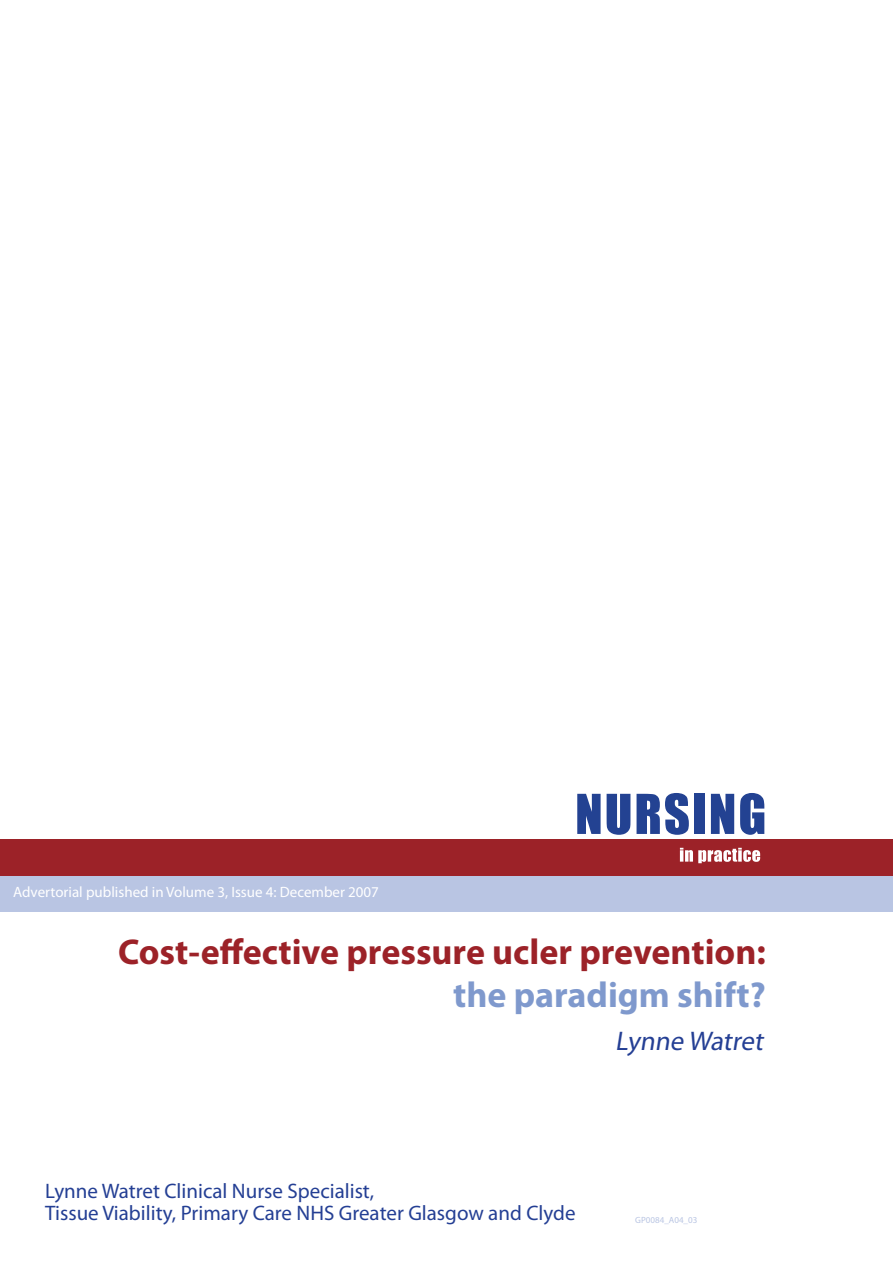
<style>
.page{position:relative;width:893px;height:1263px;background:#fff}
.page>*{position:absolute;margin:0;border:0;box-sizing:border-box;transform-origin:0 0}
.t1{font:700 36px "Myriad Pro";color:#9c2228}
.t2{font:700 36px "Myriad Pro";color:#7f99cd}
.t3{font:italic 27px "Myriad Pro";color:#243f94}
.t4{font:21px "Myriad Pro";color:#243f94}
.t5{font:15px "Myriad Pro";color:#fff}
.t6{font:9px "Myriad Pro";color:#b9c5e3}
</style>
<div class="page">
<div style="left:0;top:875px;width:893px;height:36px;background:#b9c5e3"></div>
<div style="left:0;top:839px;width:893px;height:36px;background:#9c2228"></div>
<svg style="left:577px;top:794px;width:24px;height:40px"></svg>
<svg style="left:607px;top:794px;width:23px;height:41px"></svg>
<svg style="left:636px;top:793px;width:53px;height:42px"></svg>
<div style="left:694px;top:794px;width:10px;height:40px;background:#234292"></div>
<svg style="left:711px;top:794px;width:23px;height:40px"></svg>
<svg style="left:740px;top:793px;width:24px;height:42px"></svg>
<svg style="left:680px;top:848px;width:80px;height:15px"></svg>
<p class="t5" style="left:13px;top:882px;width:367px">Advertorial published in Volume 3, Issue 4: December 2007</p>
<p class="t1" style="left:118px;top:928px;width:649px">Cost-effective pressure ucler prevention:</p>
<p class="t2" style="left:453px;top:971px;width:314px">the paradigm shift?</p>
<p class="t3" style="left:615px;top:1024px;width:154px">Lynne Watret</p>
<p class="t4" style="left:45px;top:1178px;width:331px">Lynne Watret Clinical Nurse Specialist,</p>
<p class="t4" style="left:45px;top:1200px;width:532px">Tissue Viability, Primary Care NHS Greater Glasgow and Clyde</p>
<p class="t6" style="left:635px;top:1215px;width:64px">GP0084_A04_03</p>
</div>
